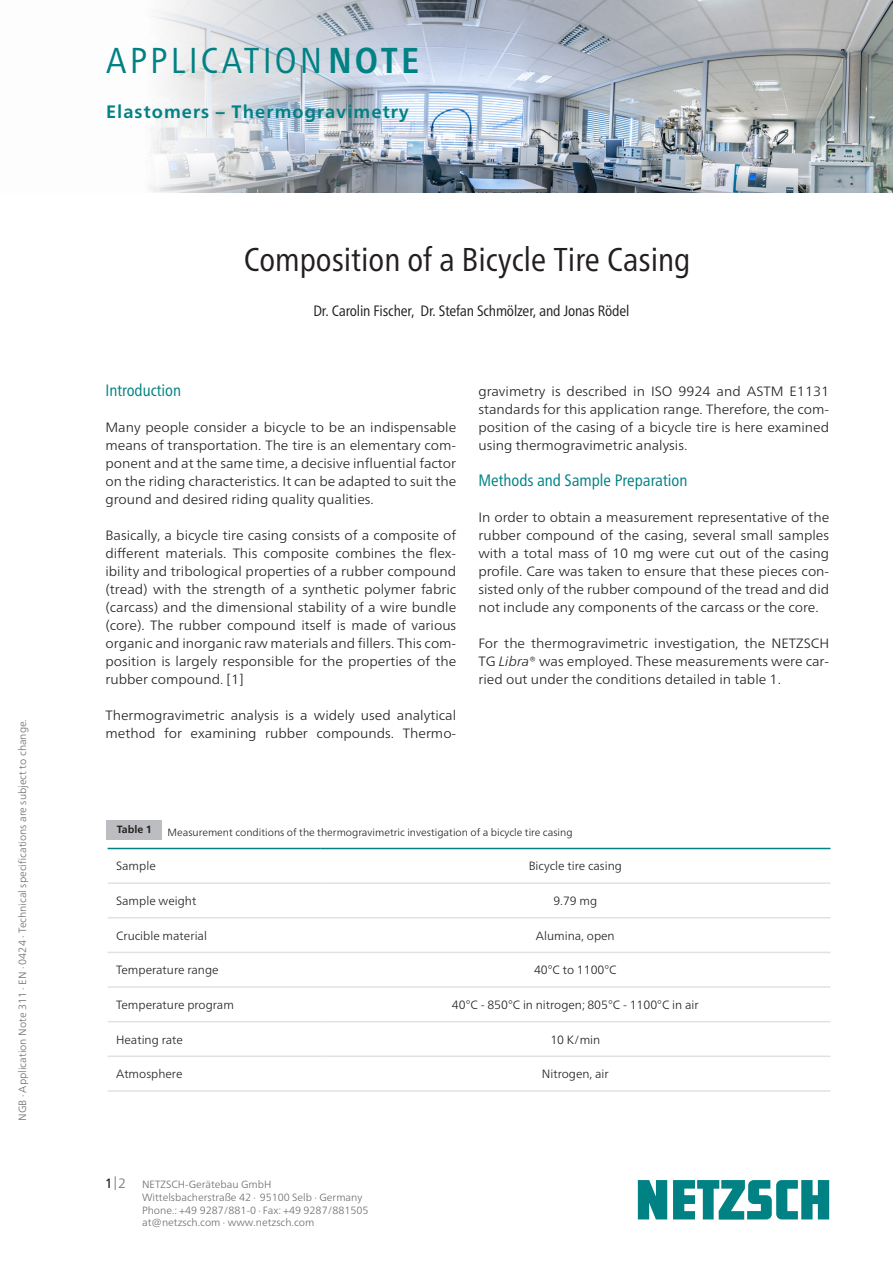
<style>
.page{position:relative;width:893px;height:1263px;background:#fff}
.page>*{position:absolute;margin:0;border:0;box-sizing:border-box;transform-origin:0 0}
.Fließtext_engl{font:condensed 36px "Frutiger Neue LTW1 G";letter-spacing:.095em;color:#008183}
.D_Fließtext{font:condensed 33px "Frutiger Neue LTW1 G";color:#231f20}
.t1{font:700 18px "Frutiger Neue LTW1 G";letter-spacing:.06em;color:#008183}
.D_Fließtext-2{font:condensed 16.5px "Frutiger Neue LTW1 G";color:#008183}
.D_Fließtext-3{font:condensed 15px "Frutiger Neue LTW1 G";letter-spacing:-.01em;color:#231f20}
.D_Fließtext-4{font:300 13.5px/18px "Frutiger Neue LTW1 G";color:#231f20;text-align:justify;scale:1.04 1}
.t2{font:300 13.5px "Frutiger Neue LTW1 G";color:#6c6d70}
.Tabellenkörper_n{font:300 12px "Frutiger Neue LTW1 G";color:#231f20}
.E_Bildunterschrift{font:300 10.5px "Frutiger Neue LTW1 G";color:#6c6d70}
.D_Fließtext-5{font:300 10.5px "Frutiger Neue LTW1 G";color:#231f20}
.E_Fließtext{font:700 10.5px "Frutiger Neue LTW1 G";color:#231f20}
.s1{font-weight:700}
.s2{font-style:italic}
.s3{font-weight:400;color:#231f20}
</style>
<div class="page">
<svg style="left:638px;top:1180px;width:191px;height:39px"></svg>
<img style="left:150px;top:0;width:743px;height:192px">
<div style="left:106px;top:820px;width:55px;height:20px;background:#bcbdc0"></div>
<svg style="left:108px;top:849px;width:722px;height:174px"></svg>
<hr style="left:108px;top:882px;width:212px;height:2px;background:#e1e2e4">
<hr style="left:108px;top:917px;width:212px;height:1px;background:#e1e2e4">
<hr style="left:108px;top:952px;width:212px;height:1px;background:#e1e2e4">
<hr style="left:108px;top:986px;width:212px;height:2px;background:#e1e2e4">
<hr style="left:108px;top:1021px;width:212px;height:1px;background:#e1e2e4">
<hr style="left:108px;top:1055px;width:212px;height:2px;background:#e1e2e4">
<hr style="left:108px;top:1090px;width:212px;height:2px;background:#e1e2e4">
<hr style="left:320px;top:882px;width:510px;height:2px;background:#e1e2e4">
<hr style="left:320px;top:917px;width:510px;height:1px;background:#e1e2e4">
<hr style="left:320px;top:952px;width:510px;height:1px;background:#e1e2e4">
<hr style="left:320px;top:986px;width:510px;height:2px;background:#e1e2e4">
<hr style="left:320px;top:1021px;width:510px;height:1px;background:#e1e2e4">
<hr style="left:320px;top:1055px;width:510px;height:2px;background:#e1e2e4">
<hr style="left:320px;top:1090px;width:510px;height:2px;background:#e1e2e4">
<hr style="left:108px;top:848px;width:212px;height:1px;background:#008183">
<hr style="left:320px;top:848px;width:510px;height:1px;background:#008183">
<p class="E_Bildunterschrift" style="left:16px;top:1121px;width:403px;rotate:-90deg">NGB · Application Note 311 · EN · 0424 · Technical specifications are subject to change.</p>
<p class="Fließtext_engl" style="left:106px;top:34px;width:314px">APPLICATION<span class="s1">NOTE</span></p>
<p class="t1" style="left:106px;top:101px;width:305px">Elastomers – Thermogravimetry</p>
<p class="D_Fließtext" style="left:244px;top:235px;width:448px">Composition of a Bicycle Tire Casing</p>
<p class="D_Fließtext-3" style="left:313px;top:300px;width:318px">Dr. Carolin Fischer, Dr. Stefan Schmölzer, and Jonas Rödel</p>
<p class="D_Fließtext-2" style="left:105px;top:378px;width:77px">Introduction</p>
<p class="D_Fließtext-4" style="left:105px;top:418px;width:339px">Many people consider a bicycle to be an indispensable means of transportation. The tire is an elementary com&shy;ponent and at the same time, a decisive influential factor on the riding characteristics. It can be adapted to suit the ground and desired riding quality qualities.</p>
<p class="D_Fließtext-4" style="left:105px;top:526px;width:339px">Basically, a bicycle tire casing consists of a composite of different materials. This composite combines the flex&shy;ibility and tribological properties of a rubber compound (tread) with the strength of a synthetic polymer fabric (carcass) and the dimensional stability of a wire bundle (core). The rubber compound itself is made of various organic and inorganic raw materials and fillers. This com&shy;position is largely responsible for the properties of the rubber compound. [1]</p>
<p class="D_Fließtext-4" style="left:105px;top:706px;width:339px">Thermogravimetric analysis is a widely used analytical method for examining rubber compounds. Thermo-</p>
<p class="D_Fließtext-4" style="left:478px;top:382px;width:339px">gravimetry is described in ISO 9924 and ASTM E1131 standards for this application range. Therefore, the com&shy;position of the casing of a bicycle tire is here examined using thermogravimetric analysis.</p>
<p class="D_Fließtext-2" style="left:478px;top:468px;width:211px">Methods and Sample Preparation</p>
<p class="D_Fließtext-4" style="left:478px;top:508px;width:339px">In order to obtain a measurement representative of the rubber compound of the casing, several small samples with a total mass of 10 mg were cut out of the casing profile. Care was taken to ensure that these pieces con&shy;sisted only of the rubber compound of the tread and did not include any components of the carcass or the core.</p>
<p class="D_Fließtext-4" style="left:478px;top:634px;width:339px">For the thermogravimetric investigation, the NETZSCH TG <span class="s2">Libra</span>® was employed. These measurements were car&shy;ried out under the conditions detailed in table 1.</p>
<p class="E_Fließtext" style="left:117px;top:823px;width:37px">Table 1</p>
<p class="Tabellenkörper_n" style="left:116px;top:859px;width:41px">Sample</p>
<p class="Tabellenkörper_n" style="left:529px;top:859px;width:95px">Bicycle tire casing</p>
<p class="Tabellenkörper_n" style="left:116px;top:893px;width:82px">Sample weight</p>
<p class="Tabellenkörper_n" style="left:553px;top:893px;width:45px">9.79 mg</p>
<p class="Tabellenkörper_n" style="left:116px;top:928px;width:92px">Crucible material</p>
<p class="Tabellenkörper_n" style="left:536px;top:928px;width:80px">Alumina, open</p>
<p class="Tabellenkörper_n" style="left:116px;top:963px;width:104px">Temperature range</p>
<p class="Tabellenkörper_n" style="left:534px;top:963px;width:84px">40°C to 1100°C</p>
<p class="Tabellenkörper_n" style="left:116px;top:997px;width:119px">Temperature program</p>
<p class="Tabellenkörper_n" style="left:452px;top:997px;width:248px">40°C - 850°C in nitrogen; 805°C - 1100°C in air</p>
<p class="Tabellenkörper_n" style="left:116px;top:1032px;width:68px">Heating rate</p>
<p class="Tabellenkörper_n" style="left:550px;top:1032px;width:51px">10 K/min</p>
<p class="Tabellenkörper_n" style="left:116px;top:1067px;width:68px">Atmosphere</p>
<p class="Tabellenkörper_n" style="left:542px;top:1067px;width:68px">Nitrogen, air</p>
<p class="D_Fließtext-5" style="left:167px;top:826px;width:407px">Measurement conditions of the thermogravimetric investigation of a bicycle tire casing</p>
<p class="t2" style="left:105px;top:1175px;width:23px"><span class="s3">1</span>|2</p>
<p class="E_Bildunterschrift" style="left:142px;top:1178px;width:131px">NETZSCH-Gerätebau GmbH</p>
<p class="E_Bildunterschrift" style="left:142px;top:1191px;width:222px">Wittelsbacherstraße 42 ∙ 95100 Selb ∙ Germany</p>
<p class="E_Bildunterschrift" style="left:142px;top:1203px;width:228px">Phone.: +49 9287/881-0 ∙ Fax: +49 9287/881505</p>
<p class="E_Bildunterschrift" style="left:142px;top:1216px;width:174px">at@netzsch.com ∙ www.netzsch.com</p>
</div>
